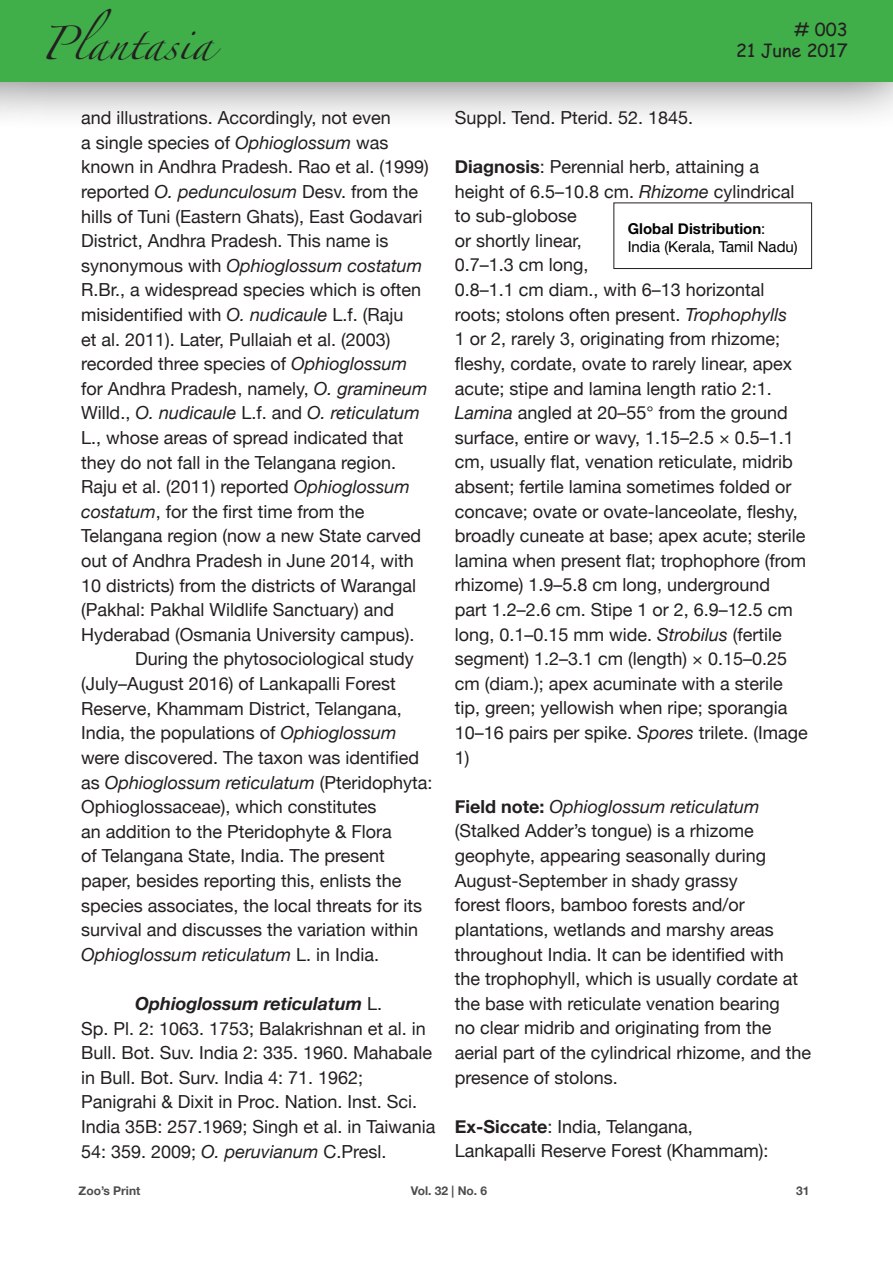
<style>
.page{position:relative;width:893px;height:1263px;background:#fff}
.page>*{position:absolute;margin:0;border:0;box-sizing:border-box;transform-origin:0 0}
.t1{font:30px "Zapfino";color:#231f20}
.t2{font:18px/24.6px "Helvetica Neue";color:#231f20}
.t3{font:italic 700 18px "Helvetica Neue";color:#231f20}
.t4{font:18px/21.6px "Comic Sans MS";color:#231f20;text-align:right}
.t5{font:15px "Helvetica Neue";color:#000}
.t6{font:700 15px "Helvetica Neue";color:#000}
.t7{font:700 12px "Helvetica Neue";color:#4d4d4d}
.s1{font-style:italic}
.s2{font-weight:400;font-style:normal}
.s3{font-weight:700}
.s4{font-weight:400}
</style>
<div class="page">
<div style="left:0;top:0;width:893px;height:132px;background:#231f20;opacity:.75"></div>
<div style="left:0;top:0;width:893px;height:81px;background:#40ae49"></div>
<div style="left:613px;top:202px;width:199px;height:67px;border:1px solid #231f20"></div>
<h1 class="t1" style="left:40px;top:31px;width:174px">Plantasia</h1>
<p class="t4" style="left:736px;top:18px;width:113px"># 003<br>21 June 2017</p>
<p class="t2" style="left:81px;top:106px;width:349px">and illustrations. Accordingly, not even<br>a single species of <span class="s1">Ophioglossum</span> was known in Andhra Pradesh. Rao et al. (1999) reported <span class="s1">O. pedunculosum</span> Desv. from the hills of Tuni (Eastern Ghats), East Godavari District, Andhra Pradesh. This name is synonymous with <span class="s1">Ophioglossum costatum </span>R.Br., a widespread species which is often misidentified with <span class="s1">O. nudicaule</span> L.f. (Raju<br>et al. 2011). Later, Pullaiah et al. (2003) recorded three species of <span class="s1">Ophioglossum </span>for Andhra Pradesh, namely, <span class="s1">O. gramineum </span>Willd., <span class="s1">O. nudicaule</span> L.f. and <span class="s1">O. reticulatum </span>L., whose areas of spread indicated that they do not fall in the Telangana region.<br>Raju et al. (2011) reported <span class="s1">Ophioglossum costatum</span>, for the first time from the Telangana region (now a new State carved out of Andhra Pradesh in June 2014, with 10 districts) from the districts of Warangal (Pakhal: Pakhal Wildlife Sanctuary) and Hyderabad (Osmania University campus).</p>
<p class="t2" style="left:81px;top:648px;width:353px;text-indent:54px">During the phytosociological study (July–August 2016) of Lankapalli Forest Reserve, Khammam District, Telangana, India, the populations of <span class="s1">Ophioglossum </span>were discovered. The taxon was identified as <span class="s1">Ophioglossum reticulatum</span> (Pteridophyta:<br>Ophioglossaceae), which constitutes<br>an addition to the Pteridophyte &amp; Flora<br>of Telangana State, India. The present paper, besides reporting this, enlists the species associates, the local threats for its survival and discusses the variation within <span class="s1">Ophioglossum reticulatum</span> L. in India.</p>
<p class="t3" style="left:135px;top:989px;width:249px">Ophioglossum reticulatum <span class="s2">L.</span></p>
<p class="t2" style="left:81px;top:1017px;width:356px">Sp. Pl. 2: 1063. 1753; Balakrishnan et al. in Bull. Bot. Suv. India 2: 335. 1960. Mahabale in Bull. Bot. Surv. India 4: 71. 1962; Panigrahi &amp; Dixit in Proc. Nation. Inst. Sci.<br>India 35B: 257.1969; Singh et al. in Taiwania 54: 359. 2009; <span class="s1">O. peruvianum</span> C.Presl.</p>
<p class="t2" style="left:455px;top:106px;width:240px">Suppl. Tend. Pterid. 52. 1845.</p>
<p class="t2" style="left:455px;top:155px;width:355px"><span class="s3">Diagnosis</span>: Perennial herb, attaining a height of 6.5–10.8 cm. <span class="s1">Rhizome</span> cylindrical to sub-globose<br>or shortly linear,<br>0.7–1.3 cm long,<br>0.8–1.1 cm diam., with 6–13 horizontal roots; stolons often present. <span class="s1">Trophophylls<br></span>1 or 2, rarely 3, originating from rhizome; fleshy, cordate, ovate to rarely linear, apex acute; stipe and lamina length ratio 2:1.<br><span class="s1">Lamina</span> angled at 20–55° from the ground surface, entire or wavy, 1.15–2.5 × 0.5–1.1 cm, usually flat, venation reticulate, midrib absent; fertile lamina sometimes folded or concave; ovate or ovate-lanceolate, fleshy, broadly cuneate at base; apex acute; sterile lamina when present flat; trophophore (from rhizome) 1.9–5.8 cm long, underground<br>part 1.2–2.6 cm. Stipe 1 or 2, 6.9–12.5 cm long, 0.1–0.15 mm wide. <span class="s1">Strobilus</span> (fertile segment) 1.2–3.1 cm (length) × 0.15–0.25 cm (diam.); apex acuminate with a sterile tip, green; yellowish when ripe; sporangia 10–16 pairs per spike. <span class="s1">Spores</span> trilete. (Image 1)</p>
<p class="t2" style="left:455px;top:795px;width:358px"><span class="s3">Field note:</span> <span class="s1">Ophioglossum reticulatum </span>(Stalked Adder’s tongue) is a rhizome geophyte, appearing seasonally during August-September in shady grassy<br>forest floors, bamboo forests and/or plantations, wetlands and marshy areas throughout India. It can be identified with the trophophyll, which is usually cordate at the base with reticulate venation bearing<br>no clear midrib and originating from the aerial part of the cylindrical rhizome, and the presence of stolons.</p>
<p class="t2" style="left:455px;top:1115px;width:315px"><span class="s3">Ex-Siccate</span>: India, Telangana,<br>Lankapalli Reserve Forest (Khammam):</p>
<p class="t6" style="left:628px;top:217px;width:139px">Global Distribution<span class="s4">:</span></p>
<p class="t5" style="left:628px;top:236px;width:172px">India (Kerala, Tamil Nadu)</p>
<p class="t7" style="left:79px;top:1181px;width:63px">Zoo’s Print</p>
<p class="t7" style="left:411px;top:1181px;width:78px">Vol. 32 | No. 6</p>
<p class="t7" style="left:796px;top:1181px;width:15px">31</p>
</div>
